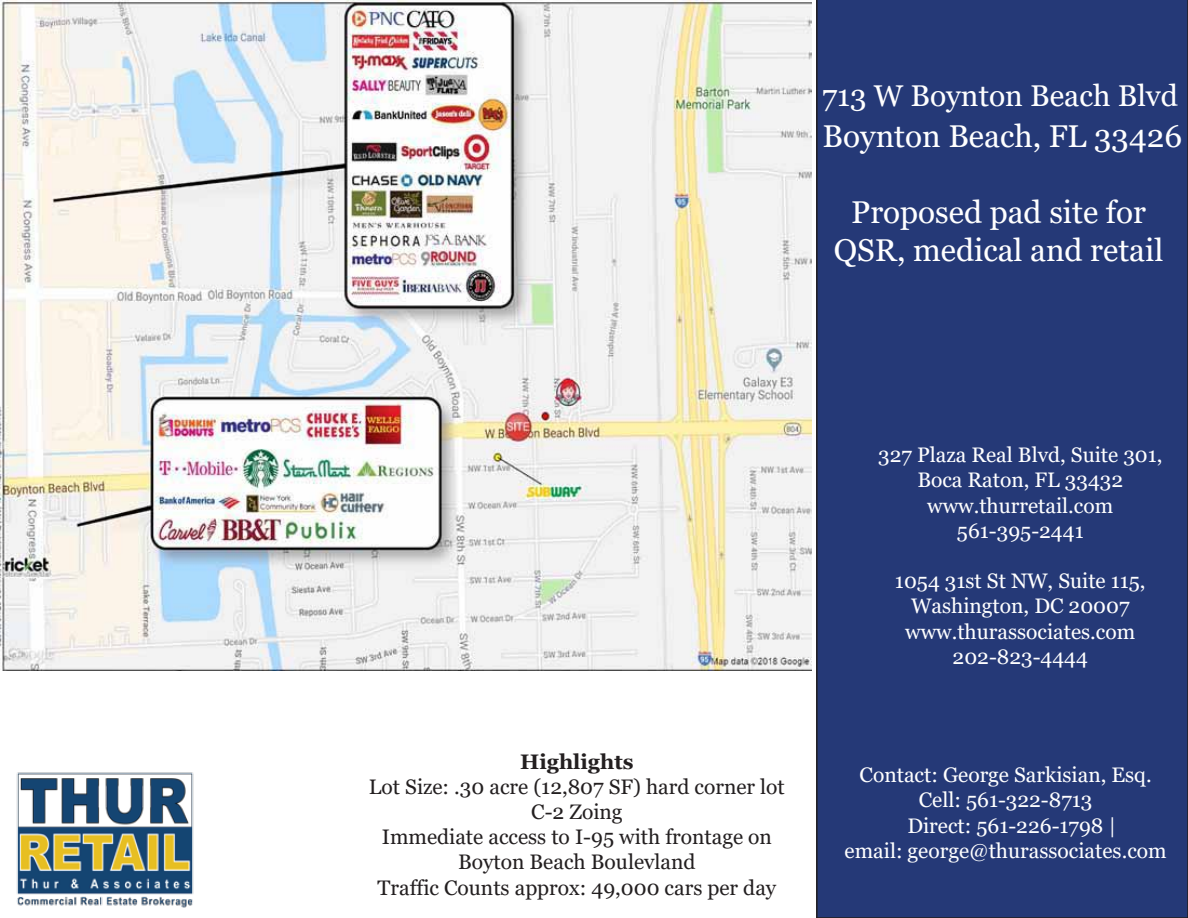
<style>
.page{position:relative;width:1188px;height:918px;background:#fff}
.page>*{position:absolute;margin:0;border:0;box-sizing:border-box;transform-origin:0 0}
.t1{font:31.5px/37.8px "Georgia";color:#fff;text-align:center}
.t2{font:30px "Georgia";color:#fff}
.t3{font:21px/25.2px "Georgia";color:#fff;text-align:center}
.t4{font:21px/25.2px "Georgia";color:#231f20;text-align:center}
.t5{font:700 21px "Georgia";color:#231f20}
</style>
<div class="page">
<div style="left:816px;top:0;width:372px;height:918px;background:#253977"></div>
<img style="left:16px;top:772px;width:178px;height:136px">
<img style="left:0;top:0;width:812px;height:670px">
<h2 class="t2" style="left:822px;top:78px;width:357px">713 W Boynton Beach Blvd</h2>
<h1 class="t1" style="left:823px;top:118px;width:361px">Boynton Beach, FL 33426</h1>
<h1 class="t1" style="left:834px;top:194px;width:331px">Proposed pad site for<br>QSR, medical and retail</h1>
<p class="t5" style="left:520px;top:748px;width:115px">Highlights</p>
<p class="t4" style="left:369px;top:774px;width:417px">Lot Size: .30 acre (12,807 SF) hard corner lot<br>C-2 Zoing<br>Immediate access to I-95 with frontage on<br>Boyton Beach Boulevland<br>Traffic Counts approx: 49,000 cars per day</p>
<p class="t3" style="left:878px;top:443px;width:286px">327 Plaza Real Blvd, Suite 301,<br>Boca Raton, FL 33432 www.thurretail.com<br>561-395-2441</p>
<p class="t3" style="left:895px;top:569px;width:252px">1054 31st St NW, Suite 115,<br>Washington, DC 20007 www.thurassociates.com<br>202-823-4444</p>
<p class="t3" style="left:845px;top:763px;width:324px">Contact: George Sarkisian, Esq.<br>Cell: 561-322-8713<br>Direct: 561-226-1798 |<br>email: george@thurassociates.com</p>
</div>
